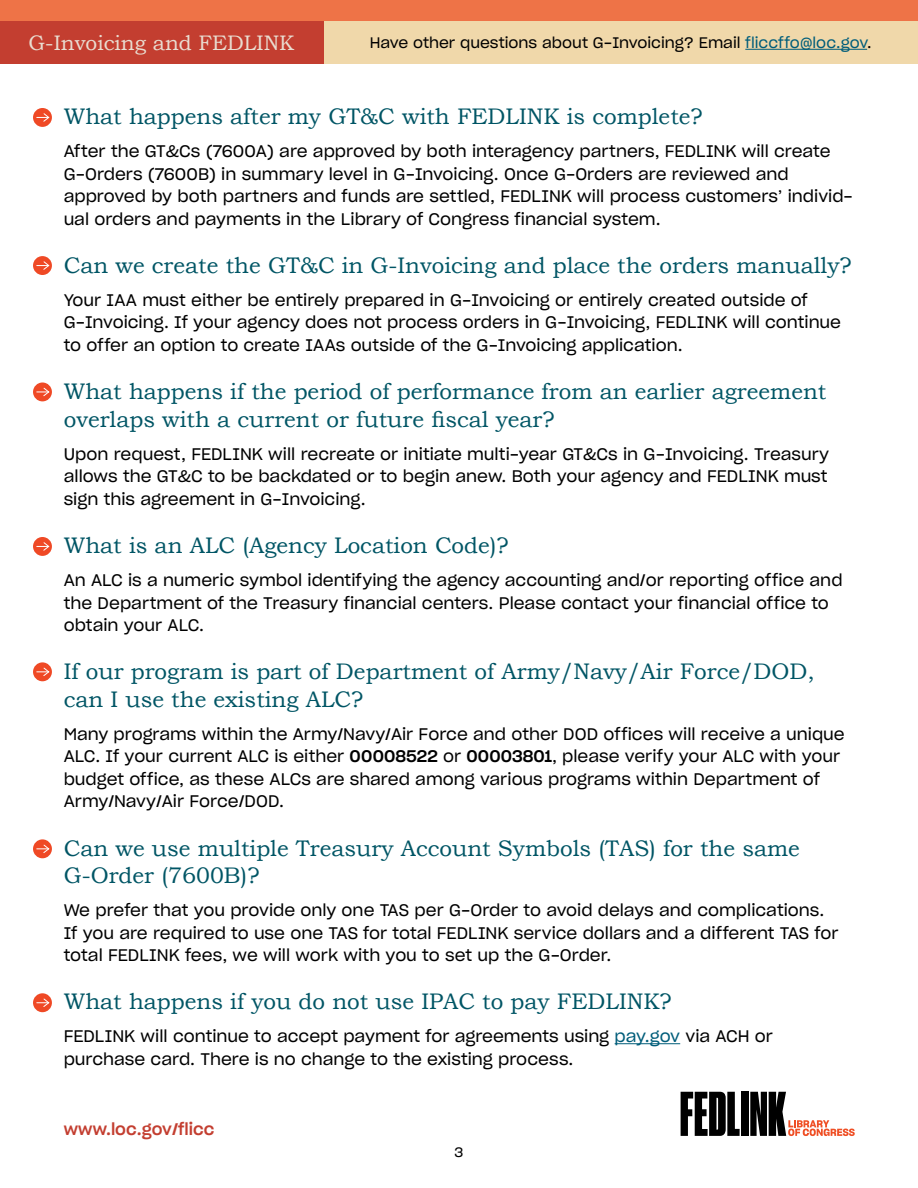
<style>
.page{position:relative;width:918px;height:1188px;background:#fff}
.page>*{position:absolute;margin:0;border:0;box-sizing:border-box;transform-origin:0 0}
.t1{font:22.5px/27.5px "Bookman Old Style";color:#005565}
.t2{font:21px "Bookman Old Style";color:#e9ddd1}
.t3{font:16.5px/22.5px "Sharp Grotesk Book 20";color:#000}
.t4{font:16.5px "Sharp Grotesk Medium 20";letter-spacing:.005em;color:#c33e30}
.t5{font:15px "Sharp Grotesk Book 20";color:#000}
.t6{font:13.5px "Sharp Grotesk Book 20";color:#000}
.s1{color:#005d7a}
.s2{font-family:"Sharp Grotesk Medium 20"}
</style>
<div class="page">
<div style="left:0;top:0;width:918px;height:21px;background:#ee7347"></div>
<div style="left:0;top:21px;width:324px;height:42px;background:#c33e30"></div>
<hr style="left:615px;top:1043px;width:65px;height:1px;background:#005d7a">
<div style="left:33px;top:383px;width:19px;height:18px;background:#ef4925;border-radius:50%"></div>
<svg style="left:37px;top:387px;width:13px;height:10px"></svg>
<div style="left:33px;top:108px;width:19px;height:19px;background:#ef4925;border-radius:50%"></div>
<svg style="left:37px;top:113px;width:13px;height:9px"></svg>
<svg style="left:33px;top:662px;width:19px;height:19px"></svg>
<svg style="left:37px;top:667px;width:13px;height:10px"></svg>
<div style="left:33px;top:537px;width:19px;height:19px;background:#ef4925;border-radius:50%"></div>
<svg style="left:37px;top:542px;width:13px;height:9px"></svg>
<svg style="left:33px;top:993px;width:19px;height:19px"></svg>
<svg style="left:37px;top:998px;width:13px;height:10px"></svg>
<div style="left:33px;top:256px;width:19px;height:19px;background:#ef4925;border-radius:50%"></div>
<svg style="left:37px;top:261px;width:13px;height:9px"></svg>
<svg style="left:33px;top:839px;width:19px;height:19px"></svg>
<svg style="left:37px;top:844px;width:13px;height:10px"></svg>
<svg style="left:681px;top:1092px;width:59px;height:44px"></svg>
<div style="left:741px;top:1092px;width:8px;height:44px;background:#000"></div>
<svg style="left:750px;top:1092px;width:105px;height:44px"></svg>
<div style="left:324px;top:21px;width:594px;height:42px;background:#f0d8aa"></div>
<hr style="left:745px;top:49px;width:122px;height:1px;background:#005d7a">
<h1 class="t2" style="left:29px;top:29px;width:267px">G-Invoicing and FEDLINK</h1>
<p class="t5" style="left:370px;top:31px;width:503px">Have other questions about G-Invoicing? Email <span class="s1">fliccffo@loc.gov</span>.</p>
<h2 class="t1" style="left:64px;top:103px;width:640px">What happens after my GT&amp;C with FEDLINK is complete?</h2>
<p class="t3" style="left:64px;top:139px;width:791px">After the GT&amp;Cs (7600A) are approved by both interagency partners, FEDLINK will create G-Orders (7600B) in summary level in G-Invoicing. Once G-Orders are reviewed and approved by both partners and funds are settled, FEDLINK will process customers’ individ&shy;ual orders and payments in the Library of Congress financial system.</p>
<h2 class="t1" style="left:64px;top:252px;width:789px">Can we create the GT&amp;C in G-Invoicing and place the orders manually?</h2>
<p class="t3" style="left:64px;top:288px;width:779px">Your IAA must either be entirely prepared in G-Invoicing or entirely created outside of<br>G-Invoicing. If your agency does not process orders in G-Invoicing, FEDLINK will continue to offer an option to create IAAs outside of the G-Invoicing application.</p>
<h2 class="t1" style="left:64px;top:378px;width:764px">What happens if the period of performance from an earlier agreement overlaps with a current or future fiscal year?</h2>
<p class="t3" style="left:64px;top:442px;width:767px;text-align:justify">Upon request, FEDLINK will recreate or initiate multi-year GT&amp;Cs in G-Invoicing. Treasury allows the GT&amp;C to be backdated or to begin anew. Both your agency and FEDLINK must sign this agreement in G-Invoicing.</p>
<h2 class="t1" style="left:64px;top:532px;width:447px">What is an ALC (Agency Location Code)?</h2>
<p class="t3" style="left:64px;top:568px;width:780px">An ALC is a numeric symbol identifying the agency accounting and/or reporting office and the Department of the Treasury financial centers. Please contact your financial office to obtain your ALC.</p>
<h2 class="t1" style="left:64px;top:658px;width:753px">If our program is part of Department of Army/Navy/Air Force/DOD, can I use the existing ALC?</h2>
<p class="t3" style="left:64px;top:722px;width:782px">Many programs within the Army/Navy/Air Force and other DOD offices will receive a unique ALC. If your current ALC is either <span class="s2">00008522</span> or <span class="s2">00003801</span>, please verify your ALC with your budget office, as these ALCs are shared among various programs within Department of Army/Navy/Air Force/DOD.</p>
<h2 class="t1" style="left:64px;top:834px;width:738px">Can we use multiple Treasury Account Symbols (TAS) for the same<br>G-Order (7600B)?</h2>
<p class="t3" style="left:64px;top:898px;width:776px">We prefer that you provide only one TAS per G-Order to avoid delays and complications.<br>If you are required to use one TAS for total FEDLINK service dollars and a different TAS for total FEDLINK fees, we will work with you to set up the G-Order.</p>
<h2 class="t1" style="left:64px;top:988px;width:609px">What happens if you do not use IPAC to pay FEDLINK?</h2>
<p class="t3" style="left:64px;top:1025px;width:711px">FEDLINK will continue to accept payment for agreements using <span class="s1">pay.gov</span> via ACH or purchase card. There is no change to the existing process.</p>
<p class="t4" style="left:64px;top:1116px;width:152px">www.loc.gov/flicc</p>
<p class="t6" style="left:455px;top:1141px;width:10px">3</p>
</div>
